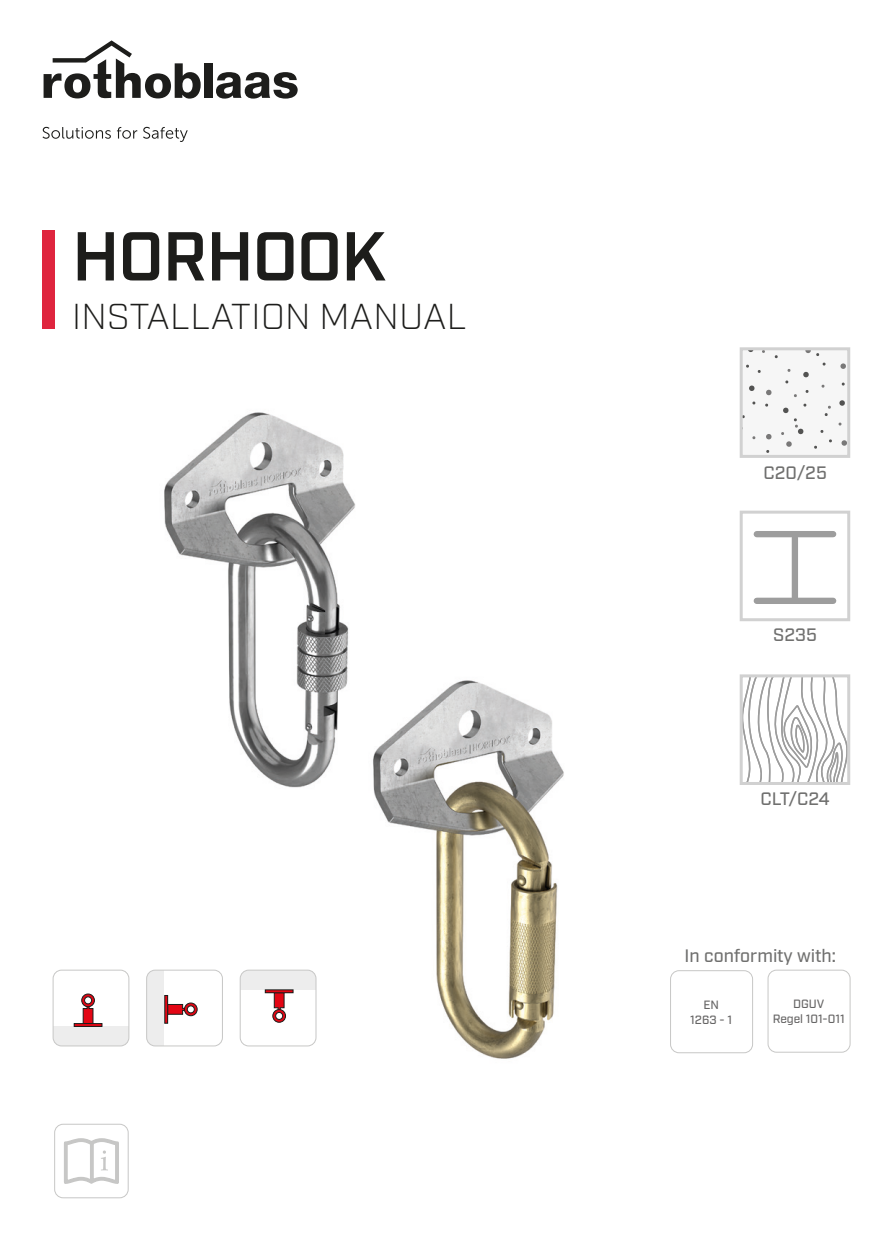
<style>
.page{position:relative;width:893px;height:1259px;background:#fff}
.page>*{position:absolute;margin:0;border:0;box-sizing:border-box;transform-origin:0 0}
.t1{font:600 69px "Industry";letter-spacing:-.02em;color:#1d1d1b}
.t2{font:300 36px "Industry";letter-spacing:.01em;color:#1d1d1b}
.t3{font:500 18px "Industry";color:#70706f}
.t4{font:500 12px "Industry";color:#666565}
</style>
<div class="page">
<img style="left:273px;top:680px;width:291px;height:379px">
<div style="left:43px;top:230px;width:12px;height:98px;background:#df253e"></div>
<div style="left:741px;top:350px;width:107px;height:106px;background:#f6f6f6"></div>
<div style="left:740px;top:347px;width:110px;height:111px;border:3px solid #d1d1d1"></div>
<svg style="left:744px;top:678px;width:102px;height:103px"></svg>
<div style="left:740px;top:674px;width:110px;height:111px;border:3px solid #d1d1d1"></div>
<div style="left:757px;top:531px;width:76px;height:6px;background:#9d9d9d"></div>
<div style="left:757px;top:597px;width:76px;height:7px;background:#9d9d9d"></div>
<div style="left:792px;top:538px;width:6px;height:61px;background:#9d9d9d"></div>
<div style="left:740px;top:510px;width:110px;height:111px;border:3px solid #d1d1d1"></div>
<div style="left:768px;top:969px;width:82px;height:83px;border:1px solid #c7c7c6;border-radius:9px"></div>
<div style="left:670px;top:970px;width:83px;height:83px;border:1px solid #c7c7c6;border-radius:9px"></div>
<div style="left:53px;top:1027px;width:76px;height:19px;background:#ededed"></div>
<svg style="left:81px;top:993px;width:14px;height:30px"></svg>
<div style="left:85px;top:997px;width:7px;height:7px;background:#fff;border-radius:50%"></div>
<div style="left:84px;top:996px;width:8px;height:8px;border:1px solid #1d1d1b;border-radius:50%"></div>
<div style="left:74px;top:1023px;width:28px;height:3px;border:1px solid #1d1d1b"></div>
<div style="left:53px;top:969px;width:76px;height:77px;border:1px solid #c7c7c6;border-radius:9px"></div>
<div style="left:147px;top:970px;width:17px;height:76px;background:#ededed"></div>
<svg style="left:168px;top:1002px;width:30px;height:14px"></svg>
<div style="left:187px;top:1006px;width:7px;height:7px;background:#fff;border-radius:50%"></div>
<div style="left:187px;top:1005px;width:8px;height:8px;border:1px solid #1d1d1b;border-radius:50%"></div>
<div style="left:164px;top:995px;width:4px;height:28px;border:1px solid #1d1d1b"></div>
<div style="left:146px;top:969px;width:77px;height:77px;border:1px solid #c7c7c6;border-radius:9px"></div>
<div style="left:240px;top:970px;width:76px;height:19px;background:#ededed"></div>
<svg style="left:272px;top:993px;width:14px;height:30px"></svg>
<div style="left:276px;top:1012px;width:7px;height:7px;background:#fff;border-radius:50%"></div>
<div style="left:275px;top:1012px;width:8px;height:7px;border:1px solid #1d1d1b;border-radius:50%"></div>
<div style="left:265px;top:989px;width:28px;height:4px;border:1px solid #1d1d1b"></div>
<div style="left:240px;top:969px;width:76px;height:77px;border:1px solid #c7c7c6;border-radius:9px"></div>
<div style="left:54px;top:1123px;width:75px;height:75px;border:1px solid #c7c7c6;border-radius:9px"></div>
<svg style="left:64px;top:1138px;width:55px;height:46px"></svg>
<svg style="left:44px;top:40px;width:157px;height:59px"></svg>
<div style="left:204px;top:63px;width:8px;height:35px;background:#1d1d1b"></div>
<svg style="left:216px;top:72px;width:82px;height:27px"></svg>
<svg style="left:43px;top:127px;width:7px;height:12px"></svg>
<svg style="left:51px;top:130px;width:9px;height:9px"></svg>
<svg style="left:62px;top:127px;width:21px;height:12px"></svg>
<svg style="left:85px;top:130px;width:9px;height:9px"></svg>
<svg style="left:96px;top:130px;width:15px;height:9px"></svg>
<svg style="left:117px;top:127px;width:4px;height:12px"></svg>
<svg style="left:122px;top:130px;width:9px;height:9px"></svg>
<svg style="left:133px;top:130px;width:4px;height:9px"></svg>
<svg style="left:143px;top:127px;width:45px;height:15px"></svg>
<img style="left:164px;top:412px;width:202px;height:421px">
<p class="t1" style="left:72px;top:216px;width:316px">HORHOOK</p>
<p class="t2" style="left:72px;top:294px;width:396px">INSTALLATION MANUAL</p>
<p class="t3" style="left:763px;top:462px;width:65px">C20/25</p>
<p class="t3" style="left:773px;top:624px;width:45px">S235</p>
<p class="t3" style="left:760px;top:788px;width:71px">CLT/C24</p>
<p class="t3" style="left:685px;top:944px;width:153px">In conformity with:</p>
<p class="t4" style="left:703px;top:997px;width:17px">EN</p>
<p class="t4" style="left:690px;top:1012px;width:43px">1263 - 1</p>
<p class="t4" style="left:793px;top:996px;width:33px">DGUV</p>
<p class="t4" style="left:773px;top:1011px;width:73px">Regel 101-011</p>
</div>
